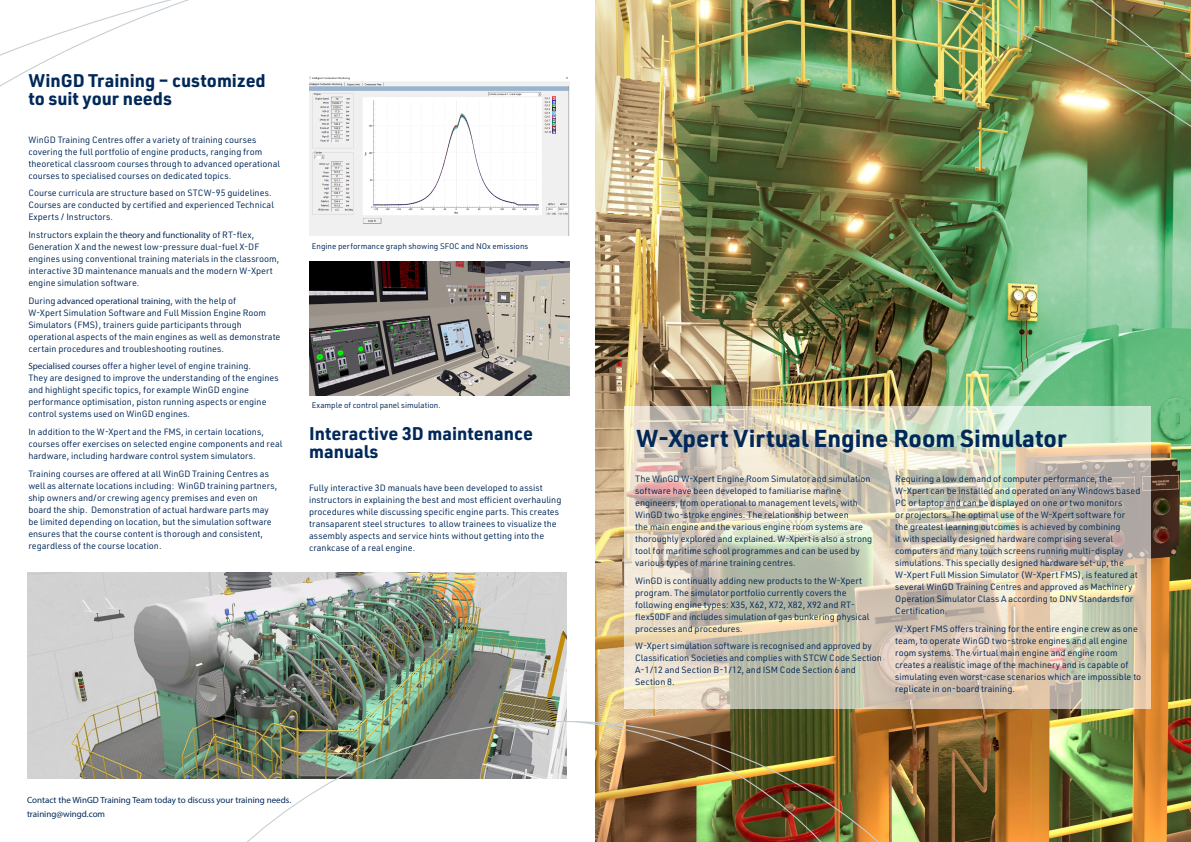
<style>
.page{position:relative;width:1191px;height:842px;background:#fff}
.page>*{position:absolute;margin:0;border:0;box-sizing:border-box;transform-origin:0 0}
.Head_2{font:700 24px "URWDIN";color:#002858}
.Head_2-2{font:700 18px/18px "URWDIN";color:#002858}
.t1{font:9px/12px "URWDIN";color:#002858}
.t2{font:9px "Myriad Pro";color:#002858}
.t3{font:8px "URWDIN";color:#002858}
.s1{font-family:"Myriad Pro"}
</style>
<div class="page">
<img style="left:0;top:0;width:1191px;height:842px">
<img style="left:309px;top:262px;width:260px;height:134px">
<svg style="left:624px;top:406px;width:526px;height:302px;background:#d3cdba"></svg>
<img style="left:309px;top:75px;width:260px;height:160px">
<h2 class="Head_2-2" style="left:28px;top:71px;width:239px">WinGD Training – customized to suit your needs</h2>
<p class="t1" style="left:28px;top:133px;width:253px">WinGD Training Centres offer a variety of training courses covering the full portfolio of engine products, ranging from theoretical classroom courses through to advanced operational courses to specialised courses on dedicated topics.</p>
<p class="t1" style="left:28px;top:187px;width:247px">Course curricula are structure based on STCW-95 guidelines.<br>Courses are conducted by certified and experienced Technical<br>Experts / Instructors.</p>
<p class="t1" style="left:28px;top:228px;width:252px">Instructors explain the <span class="s1">theory and functionality</span> of RT-flex, Generation X and the newest low-pressure dual-fuel X-DF engines using conventional training materials in the classroom, interactive 3D maintenance manuals and the modern W-Xpert engine simulation software.</p>
<p class="t1" style="left:28px;top:294px;width:254px">During <span class="s1">advanced operational training</span>, with the help of<br>W-Xpert Simulation Software and Full Mission Engine Room Simulators (FMS), trainers guide participants through operational aspects of the main engines as well as demonstrate certain procedures and troubleshooting routines.</p>
<p class="t1" style="left:28px;top:360px;width:252px"><span class="s1">Specialised courses</span> offer a higher level of engine training.<br>They are designed to improve the understanding of the engines and highlight specific topics, for example WinGD engine performance optimisation, piston running aspects or engine control systems used on WinGD engines.</p>
<p class="t1" style="left:28px;top:425px;width:255px">In addition to the W-Xpert and the FMS, in certain locations, courses offer exercises on selected engine components and real hardware, including hardware control system simulators.</p>
<p class="t1" style="left:28px;top:467px;width:250px">Training courses are offered at all WinGD Training Centres as well as alternate locations including: WinGD training partners, ship owners and/or crewing agency premises and even on board the ship. Demonstration of actual hardware parts may be limited depending on location, but the simulation software ensures that the course content is thorough and consistent, regardless of the course location.</p>
<p class="t3" style="left:312px;top:240px;width:218px">Engine performance graph showing SFOC and NOx emissions</p>
<p class="t3" style="left:312px;top:400px;width:130px">Example of control panel simulation.</p>
<p class="Head_2-2" style="left:309px;top:424px;width:225px">Interactive 3D maintenance manuals</p>
<p class="t1" style="left:309px;top:481px;width:254px">Fully interactive 3D manuals have been developed to assist instructors in explaining the best and most efficient overhauling procedures while discussing specific engine parts. This creates transaparent steel structures to allow trainees to visualize the assembly aspects and service hints without getting into the crankcase of a real engine.</p>
<p class="t2" style="left:27px;top:794px;width:266px">Contact the WinGD Training Team today to discuss your training needs.</p>
<p class="t2" style="left:27px;top:808px;width:80px">training@wingd.com</p>
<p class="Head_2" style="left:636px;top:422px;width:432px">W-Xpert Virtual Engine Room Simulator</p>
<p class="t1" style="left:635px;top:473px;width:238px">The WinGD W-Xpert Engine Room Simulator and simulation software have been developed to familiarise marine engineers, from operational to management levels, with WinGD two-stroke engines. The relationship between<br>the main engine and the various engine room systems are thoroughly explored and explained. W-Xpert is also a strong tool for maritime school programmes and can be used by various types of marine training centres.</p>
<p class="t1" style="left:635px;top:574px;width:236px">WinGD is continually adding new products to the W-Xpert program. The simulator portfolio currently covers the following engine types: X35, X62, X72, X82, X92 and RT&shy;flex50DF and includes simulation of gas bunkering physical processes and procedures.</p>
<p class="t1" style="left:635px;top:640px;width:248px">W-Xpert simulation software is recognised and approved by Classification Societies and complies with STCW Code Section A-1/12 and Section B-1/12, and ISM Code Section 6 and Section 8.</p>
<p class="t1" style="left:895px;top:473px;width:247px">Requiring a low demand of computer performance, the W-Xpert can be installed and operated on any Windows based PC or laptop and can be displayed on one or two monitors<br>or projectors. The optimal use of the W-Xpert software for<br>the greatest learning outcomes is achieved by combining<br>it with specially designed hardware comprising several computers and many touch screens running multi-display simulations. This specially designed hardware set-up, the W-Xpert Full Mission Simulator (W-Xpert FMS), is featured at several WinGD Training Centres and approved as Machinery Operation Simulator Class A according to DNV Standards for Certification.</p>
<p class="t1" style="left:895px;top:622px;width:247px">W-Xpert FMS offers training for the entire engine crew as one team, to operate WinGD two-stroke engines and all engine room systems. The virtual main engine and engine room creates a realistic image of the machinery and is capable of simulating even worst-case scenarios which are impossible to replicate in on-board training.</p>
</div>
